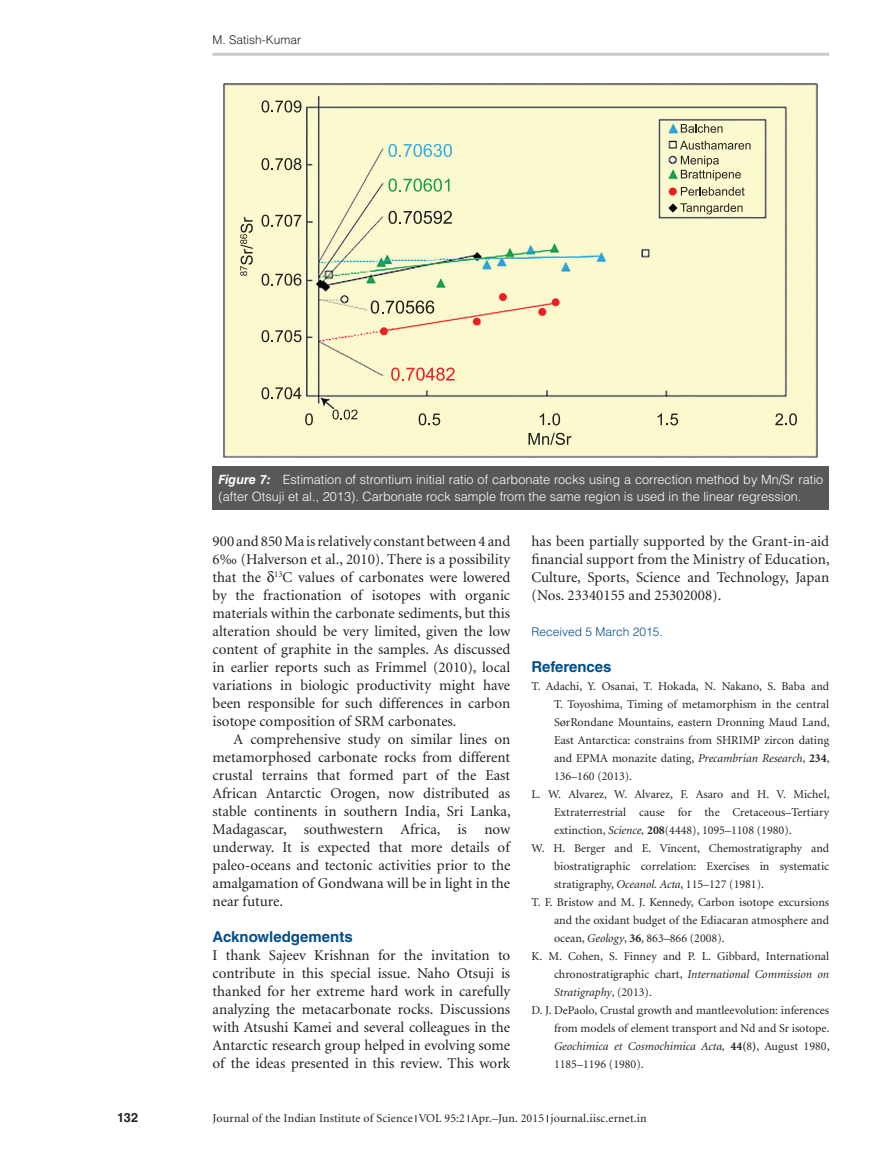
<style>
.page{position:relative;width:893px;height:1174px;background:#fff}
.page>*{position:absolute;margin:0;border:0;box-sizing:border-box;transform-origin:0 0}
.Tx{font:15px/18px "Minion";color:#231f20;text-align:justify}
.TxF{font:15px/18px "Minion";color:#231f20;text-align:justify}
.t1{font:700 15px "Helvetica LT Std";color:#014f8b}
.FigC{font:300 12.75px/16.5px "Helvetica LT Std";color:#fff}
.t2{font:700 12.75px "Helvetica LT Std";color:#231f20}
.Ref{font:12px/18px "Minion";color:#231f20;text-align:justify}
.ADateInfo{font:300 12px "Helvetica LT Std";color:#014f8b}
.t3{font:300 12px "Helvetica LT Std";color:#231f20}
.s1{font-weight:700;font-style:italic}
.s2{font-style:italic}
.s3{font-weight:700}
</style>
<div class="page">
<hr style="left:213px;top:53px;width:616px;height:3px;background:#c7c8ca">
<div style="left:213px;top:466px;width:616px;height:44px;background:#57585a"></div>
<img style="left:224px;top:84px;width:594px;height:373px">
<svg style="left:262px;top:387px;width:39px;height:12px"></svg>
<svg style="left:305px;top:413px;width:8px;height:12px"></svg>
<svg style="left:332px;top:409px;width:25px;height:10px"></svg>
<svg style="left:419px;top:413px;width:21px;height:12px"></svg>
<svg style="left:540px;top:413px;width:20px;height:12px"></svg>
<svg style="left:528px;top:433px;width:43px;height:12px"></svg>
<svg style="left:658px;top:413px;width:20px;height:12px"></svg>
<svg style="left:681px;top:124px;width:41px;height:9px"></svg>
<svg style="left:680px;top:141px;width:70px;height:9px"></svg>
<svg style="left:681px;top:187px;width:64px;height:9px"></svg>
<svg style="left:680px;top:203px;width:62px;height:11px"></svg>
<svg style="left:681px;top:156px;width:60px;height:25px"></svg>
<svg style="left:775px;top:413px;width:22px;height:12px"></svg>
<svg style="left:262px;top:330px;width:39px;height:12px"></svg>
<svg style="left:262px;top:273px;width:39px;height:13px"></svg>
<svg style="left:240px;top:217px;width:13px;height:59px"></svg>
<svg style="left:262px;top:215px;width:39px;height:12px"></svg>
<svg style="left:262px;top:158px;width:39px;height:12px"></svg>
<svg style="left:388px;top:144px;width:64px;height:13px"></svg>
<svg style="left:388px;top:178px;width:61px;height:14px"></svg>
<svg style="left:388px;top:211px;width:64px;height:13px"></svg>
<svg style="left:371px;top:300px;width:63px;height:14px"></svg>
<svg style="left:391px;top:367px;width:64px;height:14px"></svg>
<svg style="left:262px;top:100px;width:39px;height:12px"></svg>
<p class="t3" style="left:213px;top:32px;width:90px">M. Satish-Kumar</p>
<p class="FigC" style="left:219px;top:471px;width:606px"><span class="s1">Figure 7:</span> Estimation of strontium initial ratio of carbonate rocks using a correction method by Mn/Sr ratio (after Otsuji et al., 2013). Carbonate rock sample from the same region is used in the linear regression.</p>
<p class="Tx" style="left:213px;top:533px;width:299px">900 and 850 Ma is relatively constant between 4 and 6‰ (Halverson et al., 2010). There is a possibility that the <sup>13</sup>C values of carbonates were lowered by the fractionation of isotopes with organic materials within the carbonate sediments, but this alteration should be very limited, given the low content of graphite in the samples. As discussed in earlier reports such as Frimmel (2010), local variations in biologic productivity might have been responsible for such differences in carbon isotope composition of SRM carbonates.</p>
<p class="Tx" style="left:213px;top:731px;width:300px;text-indent:21px">A comprehensive study on similar lines on metamorphosed carbonate rocks from different crustal terrains that formed part of the East African Antarctic Orogen, now distributed as stable continents in southern India, Sri Lanka, Madagascar, southwestern Africa, is now underway. It is expected that more details of paleo-oceans and tectonic activities prior to the amalgamation of Gondwana will be in light in the near future.</p>
<h1 class="t1" style="left:213px;top:928px;width:142px">Acknowledgements</h1>
<p class="TxF" style="left:213px;top:947px;width:299px">I thank Sajeev Krishnan for the invitation to contribute in this special issue. Naho Otsuji is thanked for her extreme hard work in carefully analyzing the metacarbonate rocks. Discussions with Atsushi Kamei and several colleagues in the Antarctic research group helped in evolving some of the ideas presented in this review. This work</p>
<p class="TxF" style="left:531px;top:533px;width:300px">has been partially supported by the Grant-in-aid financial support from the Ministry of Education, Culture, Sports, Science and Technology, Japan (Nos. 23340155 and 25302008).</p>
<p class="ADateInfo" style="left:531px;top:624px;width:133px">Received 5 March 2015.</p>
<h1 class="t1" style="left:531px;top:658px;width:82px">References</h1>
<p class="Ref" style="left:554px;top:678px;width:277px;text-indent:-22px">T. Adachi, Y. Osanai, T. Hokada, N. Nakano, S. Baba and T. Toyoshima, Timing of metamorphism in the central SørRondane Mountains, eastern Dronning Maud Land, East Antarctica: constrains from SHRIMP zircon dating and EPMA monazite dating, <span class="s2">Precambrian Research</span>, <span class="s3">234</span>, 136–160 (2013).</p>
<p class="Ref" style="left:554px;top:786px;width:277px;text-indent:-22px">L. W. Alvarez, W. Alvarez, F. Asaro and H. V. Michel, Extraterrestrial cause for the Cretaceous–Tertiary extinction, <span class="s2">Science,</span> <span class="s3">208</span>(4448), 1095–1108 (1980).</p>
<p class="Ref" style="left:554px;top:840px;width:277px;text-indent:-22px">W. H. Berger and E. Vincent, Chemostratigraphy and biostratigraphic correlation: Exercises in systematic stratigraphy, <span class="s2">Oceanol. Acta</span>, 115–127 (1981).</p>
<p class="Ref" style="left:554px;top:894px;width:277px;text-indent:-22px">T. F. Bristow and M. J. Kennedy, Carbon isotope excursions and the oxidant budget of the Ediacaran atmosphere and ocean, <span class="s2">Geology</span>, <span class="s3">36</span>, 863–866 (2008).</p>
<p class="Ref" style="left:554px;top:948px;width:277px;text-indent:-22px">K. M. Cohen, S. Finney and P. L. Gibbard, International chronostratigraphic chart, <span class="s2">International Commission on Stratigraphy</span>, (2013).</p>
<p class="Ref" style="left:554px;top:1002px;width:277px;text-indent:-22px">D. J. DePaolo, Crustal growth and mantleevolution: inferences from models of element transport and Nd and Sr isotope.<br><span class="s2">Geochimica et Cosmochimica Acta,</span> <span class="s3">44(</span>8<span class="s3">)</span>, August 1980, 1185–1196 (1980).</p>
<p class="t2" style="left:117px;top:1110px;width:23px">132</p>
<p class="Ref" style="left:213px;top:1110px;width:436px">Journal of the Indian Institute of Science VOL 95:2 Apr.–Jun. 2015 journal.iisc.ernet.in</p>
</div>
